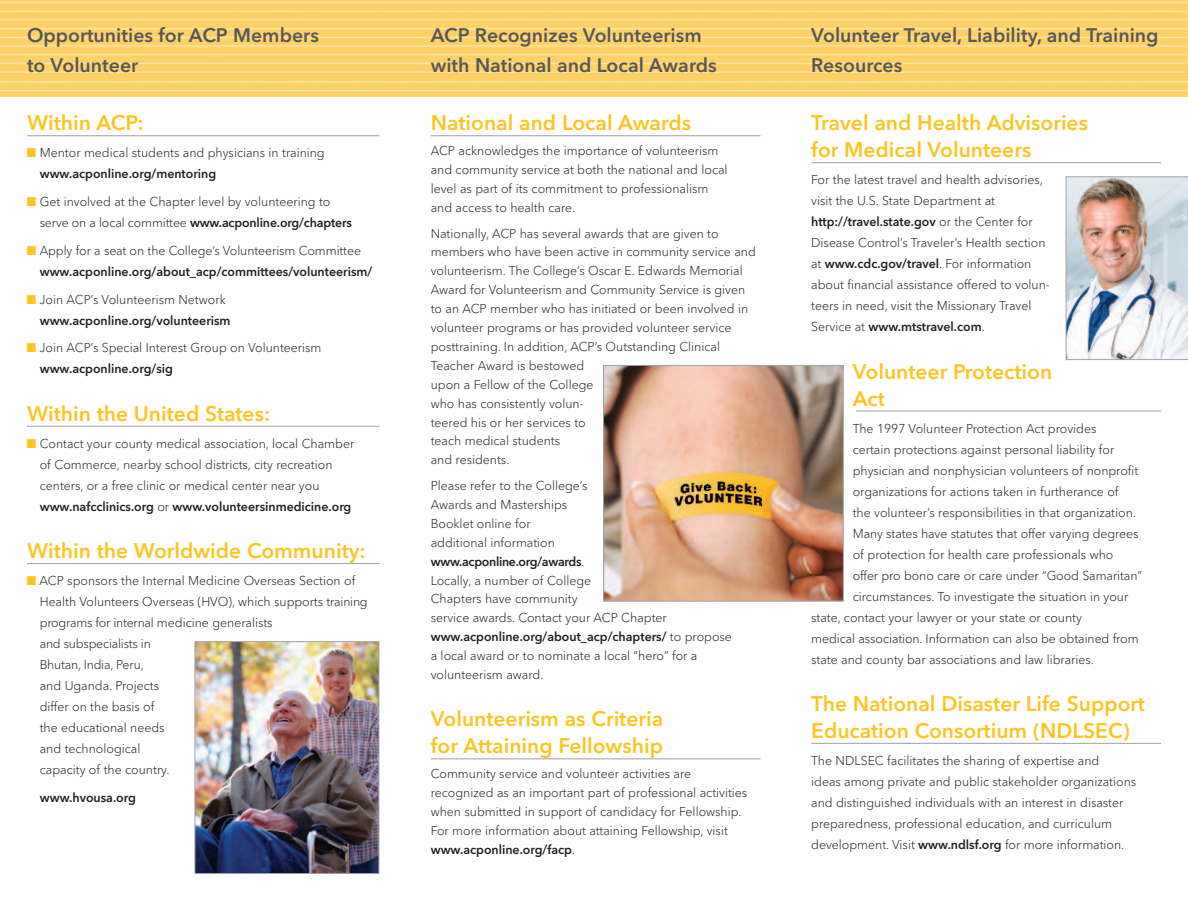
<style>
.page{position:relative;width:1188px;height:918px;background:#fff}
.page>*{position:absolute;margin:0;border:0;box-sizing:border-box;transform-origin:0 0}
.t1{font:600 21px/27px "Avenir Next LT Pro";color:#fec422}
.t2{font:600 19.5px/30px "Avenir Next LT Pro";color:#57585a}
.t3{font:300 12.75px/18.9px "Avenir Next LT Pro";color:#231f20}
.t4{font:600 12.75px/21px "Avenir Next LT Pro";color:#231f20}
.s1{color:#fec422}
.s2{font-weight:600}
.s3{font-weight:300}
</style>
<div class="page">
<img style="left:0;top:0;width:1188px;height:97px">
<hr style="left:27px;top:135px;width:352px;height:1px;background:#a0a1a5">
<hr style="left:27px;top:426px;width:352px;height:1px;background:#a0a1a5">
<hr style="left:27px;top:563px;width:352px;height:1px;background:#a0a1a5">
<hr style="left:431px;top:135px;width:329px;height:1px;background:#a0a1a5">
<hr style="left:431px;top:758px;width:329px;height:1px;background:#a0a1a5">
<hr style="left:811px;top:162px;width:350px;height:1px;background:#a0a1a5">
<hr style="left:856px;top:411px;width:305px;height:1px;background:#a0a1a5">
<hr style="left:811px;top:743px;width:350px;height:1px;background:#a0a1a5">
<img style="left:197px;top:643px;width:180px;height:229px">
<div style="left:195px;top:641px;width:184px;height:233px;border:1px solid #a0a1a5"></div>
<img style="left:1066px;top:176px;width:122px;height:184px">
<img style="left:605px;top:367px;width:237px;height:233px">
<div style="left:603px;top:365px;width:241px;height:237px;border:1px solid #a0a1a5"></div>
<h2 class="t2" style="left:27px;top:22px;width:294px">Opportunities for ACP Members to Volunteer</h2>
<h1 class="t1" style="left:27px;top:112px;width:118px">Within ACP:</h1>
<p class="t3" style="left:40px;top:144px;width:287px;line-height:21px;text-indent:-13px"><span class="s1">■</span> Mentor medical students and physicians in training <span class="s2">www.acponline.org/mentoring</span></p>
<p class="t3" style="left:40px;top:193px;width:314px;line-height:21px;text-indent:-13px"><span class="s1">■</span> Get involved at the Chapter level by volunteering to serve on a local committee <span class="s2">www.acponline.org/chapters</span></p>
<p class="t4" style="left:40px;top:241px;width:334px;text-indent:-13px"><span class="s1">■</span> <span class="s3">Apply for a seat on the College’s Volunteerism Committee </span>www.acponline.org/about_acp/committees/volunteerism/</p>
<p class="t4" style="left:40px;top:290px;width:192px;text-indent:-13px"><span class="s1">■</span> <span class="s3">Join ACP’s Volunteerism Network </span>www.acponline.org/volunteerism</p>
<p class="t3" style="left:40px;top:339px;width:283px;line-height:21px;text-indent:-13px"><span class="s1">■</span> Join ACP’s Special Interest Group on Volunteerism <span class="s2">www.acponline.org/sig</span></p>
<h1 class="t1" style="left:27px;top:402px;width:245px">Within the United States:</h1>
<p class="t3" style="left:40px;top:434px;width:316px;line-height:21px;text-indent:-13px"><span class="s1">■</span> Contact your county medical association, local Chamber of Commerce, nearby school districts, city recreation centers, or a free clinic or medical center near you <span class="s2">www.nafcclinics.org</span> or <span class="s2">www.volunteersinmedicine.org</span></p>
<h1 class="t1" style="left:27px;top:540px;width:340px">Within the Worldwide Community:</h1>
<p class="t3" style="left:40px;top:572px;width:330px;line-height:21px;text-indent:-13px"><span class="s1">■</span> ACP sponsors the Internal Medicine Overseas Section of<br>Health Volunteers Overseas (HVO), which supports training programs for internal medicine generalists<br>and subspecialists in<br>Bhutan, India, Peru,<br>and Uganda. Projects<br>differ on the basis of<br>the educational needs<br>and technological<br>capacity of the country.</p>
<p class="t4" style="left:40px;top:788px;width:98px">www.hvousa.org</p>
<h2 class="t2" style="left:431px;top:22px;width:288px">ACP Recognizes Volunteerism with National and Local Awards</h2>
<h1 class="t1" style="left:431px;top:112px;width:262px">National and Local Awards</h1>
<p class="t3" style="left:431px;top:143px;width:298px">ACP acknowledges the importance of volunteerism and community service at both the national and local level as part of its commitment to professionalism and access to health care.</p>
<p class="t3" style="left:431px;top:225px;width:327px">Nationally, ACP has several awards that are given to members who have been active in community service and volunteerism. The College’s Oscar E. Edwards Memorial Award for Volunteerism and Community Service is given to an ACP member who has initiated or been involved in volunteer programs or has provided volunteer service posttraining. In addition, ACP’s Outstanding Clinical Teacher Award is bestowed<br>upon a Fellow of the College<br>who has consistently volun-<br>teered his or her services to<br>teach medical students<br>and residents.</p>
<p class="t3" style="left:431px;top:478px;width:303px">Please refer to the College’s<br>Awards and Masterships<br>Booklet online for<br>additional information<br><span class="s2">www.acponline.org/awards</span>.<br>Locally, a number of College<br>Chapters have community<br>service awards. Contact your ACP Chapter <span class="s2">www.acponline.org/about_acp/chapters/</span> to propose a local award or to nominate a local “hero” for a volunteerism award.</p>
<h1 class="t1" style="left:431px;top:708px;width:234px">Volunteerism as Criteria for Attaining Fellowship</h1>
<p class="t3" style="left:431px;top:766px;width:318px">Community service and volunteer activities are recognized as an important part of professional activities when submitted in support of candidacy for Fellowship.<br>For more information about attaining Fellowship, visit <span class="s2">www.acponline.org/facp</span>.</p>
<h2 class="t2" style="left:811px;top:22px;width:349px">Volunteer Travel, Liability, and Training<br>Resources</h2>
<h1 class="t1" style="left:811px;top:112px;width:278px">Travel and Health Advisories for Medical Volunteers</h1>
<p class="t3" style="left:811px;top:171px;width:240px;line-height:21px">For the latest travel and health advisories, visit the U.S. State Department at <span class="s2">http://travel.state.gov</span> or the Center for Disease Control’s Traveler’s Health section at <span class="s2">www.cdc.gov/travel</span>. For information about financial assistance offered to volun&shy;teers in need, visit the Missionary Travel Service at <span class="s2">www.mtstravel.com</span>.</p>
<h1 class="t1" style="left:853px;top:360px;width:201px">Volunteer Protection<br>Act</h1>
<p class="t3" style="left:853px;top:420px;width:245px">The 1997 Volunteer Protection Act provides</p>
<p class="t3" style="left:853px;top:441px;width:263px">certain protections against personal liability for</p>
<p class="t3" style="left:853px;top:462px;width:287px">physician and nonphysician volunteers of nonprofit</p>
<p class="t3" style="left:853px;top:483px;width:267px">organizations for actions taken in furtherance of</p>
<p class="t3" style="left:853px;top:504px;width:285px">the volunteer’s responsibilities in that organization.</p>
<p class="t3" style="left:853px;top:525px;width:287px">Many states have statutes that offer varying degrees</p>
<p class="t3" style="left:853px;top:546px;width:262px">of protection for health care professionals who</p>
<p class="t3" style="left:853px;top:567px;width:291px">offer pro bono care or care under “Good Samaritan”</p>
<p class="t3" style="left:853px;top:588px;width:277px">circumstances. To investigate the situation in your</p>
<p class="t3" style="left:811px;top:609px;width:272px">state, contact your lawyer or your state or county</p>
<p class="t3" style="left:811px;top:630px;width:329px">medical association. Information can also be obtained from</p>
<p class="t3" style="left:811px;top:651px;width:284px">state and county bar associations and law libraries.</p>
<h1 class="t1" style="left:811px;top:692px;width:335px">The National Disaster Life Support<br>Education Consortium (NDLSEC)</h1>
<p class="t3" style="left:811px;top:751px;width:327px;line-height:21px">The NDLSEC facilitates the sharing of expertise and<br>ideas among private and public stakeholder organizations and distinguished individuals with an interest in disaster preparedness, professional education, and curriculum development. Visit <span class="s2">www.ndlsf.org</span> for more information.</p>
</div>
